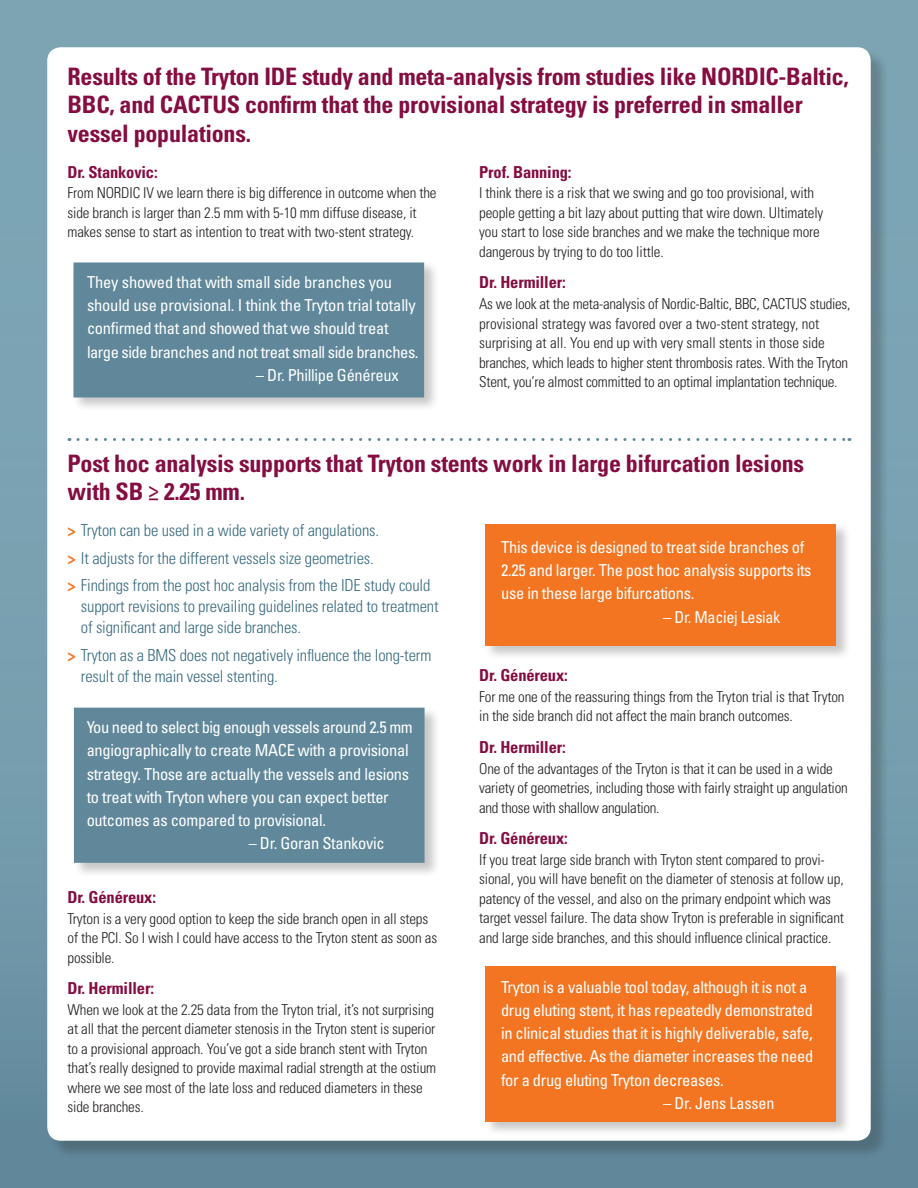
<style>
.page{position:relative;width:918px;height:1188px;background:#fff}
.page>*{position:absolute;margin:0;border:0;box-sizing:border-box;transform-origin:0 0}
.t1{font:700 condensed 24px/28.5px "Univers LT Std";letter-spacing:-.01em;color:#840d41}
.t2{font:condensed 16.5px/23.2px "Univers LT Std";letter-spacing:-.02em;color:#fff}
.t3{font:300 condensed 16.5px/27.8px "Univers LT Std";letter-spacing:-.01em;color:#396b7f}
.t4{font:700 condensed 16.5px "Univers LT Std";letter-spacing:-.01em;color:#840d41}
.t5{font:300 condensed 15px/19.5px "Univers LT Std";letter-spacing:-.01em;color:#231f20}
.s1{font-weight:700;color:#f47521}
</style>
<div class="page">
<div style="left:0;top:0;width:918px;height:1188px;background:linear-gradient(to bottom,#82aab9,#6790a1)"></div>
<div style="left:50px;top:50px;width:840px;height:1110px;background:#231f20;opacity:.25"></div>
<div style="left:47px;top:47px;width:824px;height:1094px;background:#fff;border-radius:14px"></div>
<svg style="left:78px;top:438px;width:772px;height:3px"></svg>
<div style="left:73px;top:706px;width:367px;height:172px;background:#231f20;opacity:.25"></div>
<div style="left:74px;top:708px;width:351px;height:155px;background:#60889a"></div>
<div style="left:484px;top:522px;width:368px;height:138px;background:#231f20;opacity:.25"></div>
<div style="left:485px;top:524px;width:351px;height:121px;background:#f47521"></div>
<div style="left:484px;top:965px;width:368px;height:172px;background:#231f20;opacity:.25"></div>
<div style="left:485px;top:967px;width:351px;height:155px;background:#f47521"></div>
<div style="left:73px;top:261px;width:367px;height:151px;background:#231f20;opacity:.25"></div>
<div style="left:74px;top:262px;width:350px;height:136px;background:#60889a"></div>
<h1 class="t1" style="left:68px;top:62px;width:648px">Results of the Tryton IDE study and meta-analysis from studies like NORDIC</h1>
<h1 class="t1" style="left:68px;top:62px;width:783px;text-indent:711px">-Baltic,<br>BBC, and CACTUS confirm that the provisional strategy is preferred in smaller vessel populations.</h1>
<p class="t4" style="left:68px;top:162px;width:92px">Dr. Stankovic:</p>
<p class="t5" style="left:68px;top:183px;width:371px">From NORDIC IV we learn there is big difference in outcome when the side branch is larger than 2.5 mm with 5-10 mm diffuse disease, it makes sense to start as intention to treat with two-stent strategy.</p>
<p class="t4" style="left:479px;top:162px;width:94px">Prof. Banning:</p>
<p class="t5" style="left:479px;top:183px;width:346px">I think there is a risk that we swing and go too provisional, with people getting a bit lazy about putting that wire down. Ultimately you start to lose side branches and we make the technique more dangerous by trying to do too little.</p>
<p class="t4" style="left:479px;top:272px;width:88px">Dr. Hermiller:</p>
<p class="t5" style="left:479px;top:294px;width:373px">As we look at the meta-analysis of Nordic-Baltic, BBC, CACTUS studies, provisional strategy was favored over a two-stent strategy, not surprising at all. You end up with very small stents in those side branches, which leads to higher stent thrombosis rates. With the Tryton Stent, you’re almost committed to an optimal implantation technique.</p>
<p class="t2" style="left:87px;top:270px;width:333px">They showed that with small side branches you should use provisional. I think the Tryton trial totally confirmed that and showed that we should treat large side branches and not treat small side branches.</p>
<p class="t2" style="left:256px;top:363px;width:144px">– Dr. Phillipe Généreux</p>
<h1 class="t1" style="left:68px;top:449px;width:738px">Post hoc analysis supports that Tryton stents work in large bifurcation lesions with SB ≥ 2.25 mm.</h1>
<p class="t3" style="left:68px;top:516px;width:364px"><span class="s1">&gt;</span> Tryton can be used in a wide variety of angulations.<br><span class="s1">&gt;</span> It adjusts for the different vessels size geometries.<br><span class="s1">&gt;</span> Findings from the post hoc analysis from the IDE study could</p>
<p class="t3" style="left:81px;top:596px;width:359px;line-height:21px">support revisions to prevailing guidelines related to treatment of significant and large side branches.</p>
<p class="t3" style="left:81px;top:645px;width:352px;line-height:21px;text-indent:-13px"><span class="s1">&gt;</span> Tryton as a BMS does not negatively influence the long-term result of the main vessel stenting.</p>
<p class="t2" style="left:87px;top:715px;width:327px">You need to select big enough vessels around 2.5 mm angiographically to create MACE with a provisional strategy. Those are actually the vessels and lesions to treat with Tryton where you can expect better outcomes as compared to provisional.</p>
<p class="t2" style="left:249px;top:832px;width:138px">– Dr. Goran Stankovic</p>
<p class="t4" style="left:68px;top:887px;width:90px">Dr. Généreux:</p>
<p class="t5" style="left:68px;top:909px;width:371px">Tryton is a very good option to keep the side branch open in all steps of the PCI. So I wish I could have access to the Tryton stent as soon as possible.</p>
<p class="t4" style="left:68px;top:978px;width:88px">Dr. Hermiller:</p>
<p class="t5" style="left:68px;top:1000px;width:370px">When we look at the 2.25 data from the Tryton trial, it’s not surprising at all that the percent diameter stenosis in the Tryton stent is superior to a provisional approach. You’ve got a side branch stent with Tryton that’s really designed to provide maximal radial strength at the ostium where we see most of the late loss and reduced diameters in these side branches.</p>
<p class="t2" style="left:501px;top:535px;width:312px">This device is designed to treat side branches of<br>2.25 and larger. The post hoc analysis supports its use in these large bifurcations.</p>
<p class="t2" style="left:663px;top:605px;width:119px">– Dr. Maciej Lesiak</p>
<p class="t4" style="left:479px;top:665px;width:90px">Dr. Généreux:</p>
<p class="t5" style="left:479px;top:687px;width:367px">For me one of the reassuring things from the Tryton trial is that Tryton in the side branch did not affect the main branch outcomes.</p>
<p class="t4" style="left:479px;top:737px;width:88px">Dr. Hermiller:</p>
<p class="t5" style="left:479px;top:759px;width:370px">One of the advantages of the Tryton is that it can be used in a wide variety of geometries, including those with fairly straight up angulation and those with shallow angulation.</p>
<p class="t4" style="left:479px;top:828px;width:90px">Dr. Généreux:</p>
<p class="t5" style="left:479px;top:850px;width:366px">If you treat large side branch with Tryton stent compared to provi&shy;sional, you will have benefit on the diameter of stenosis at follow up, patency of the vessel, and also on the primary endpoint which was target vessel failure. The data show Tryton is preferable in significant and large side branches, and this should influence clinical practice.</p>
<p class="t2" style="left:501px;top:975px;width:314px">Tryton is a valuable tool today, although it is not a drug eluting stent, it has repeatedly demonstrated in clinical studies that it is highly deliverable, safe, and effective. As the diameter increases the need for a drug eluting Tryton decreases.</p>
<p class="t2" style="left:663px;top:1091px;width:113px">– Dr. Jens Lassen</p>
</div>
